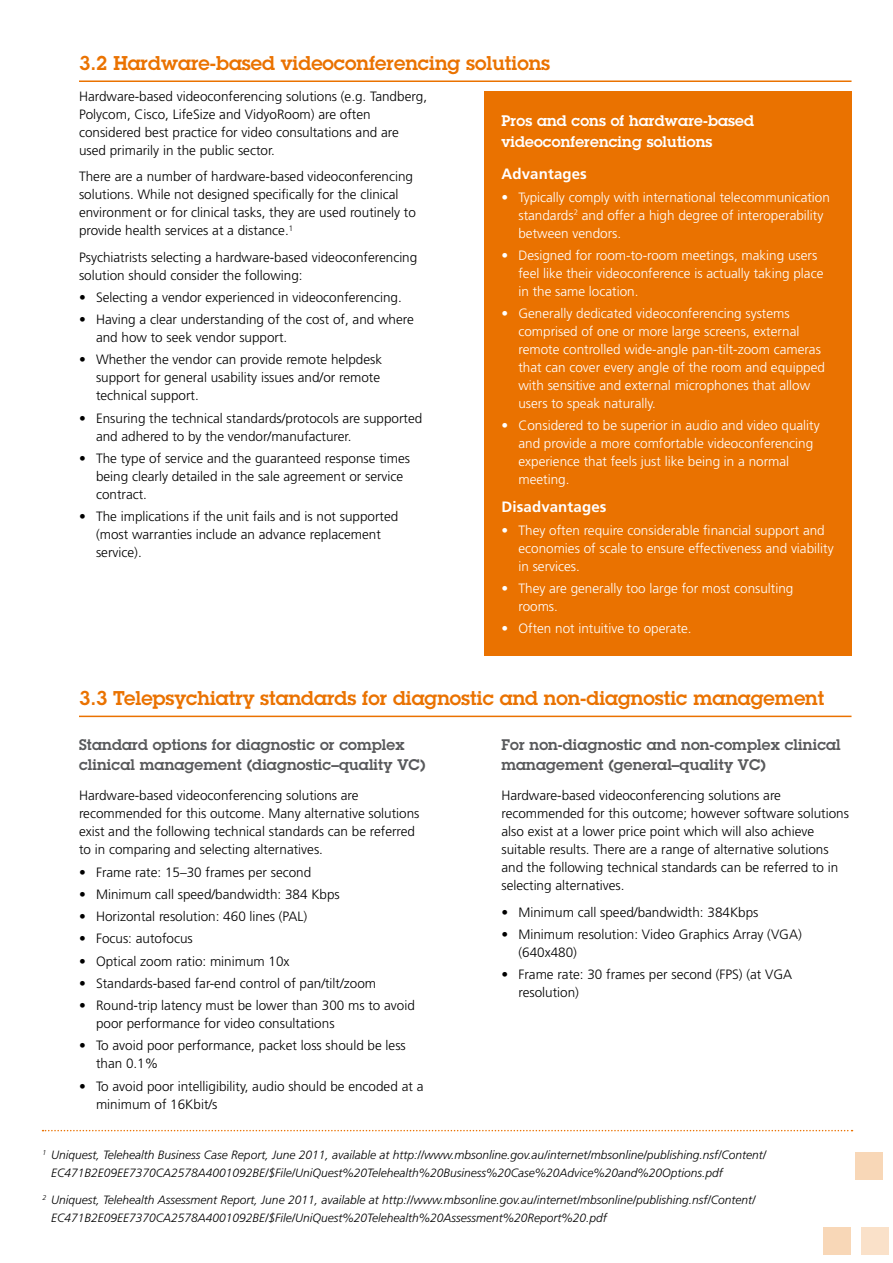
<style>
.page{position:relative;width:893px;height:1263px;background:#fff}
.page>*{position:absolute;margin:0;border:0;box-sizing:border-box;transform-origin:0 0}
.t1{font:600 19.5px "Lubalin Graph";color:#ea7200}
.t2{font:600 15px/19.5px "Lubalin Graph";letter-spacing:.01em;color:#58595b}
.t3{font:600 15px/21px "Lubalin Graph";letter-spacing:.01em;color:#fff}
.t4{font:700 15px "Frutiger";letter-spacing:.01em;color:#fff}
.t5{font:300 13.5px/18px "Frutiger";color:#000}
.t6{font:300 13.5px/18px "Frutiger";color:#fff}
.t7{font:italic 300 12px/18px "Frutiger";color:#000}
</style>
<div class="page">
<div style="left:861px;top:1227px;width:27px;height:27px;background:#fae1c9"></div>
<div style="left:855px;top:1152px;width:28px;height:27px;background:#f8d7b7"></div>
<div style="left:823px;top:1227px;width:27px;height:27px;background:#f8d7b7"></div>
<div style="left:484px;top:91px;width:367px;height:565px;background:#ea7200"></div>
<hr style="left:79px;top:80px;width:772px;height:2px;background:#ea7200">
<hr style="left:79px;top:716px;width:772px;height:1px;background:#ea7200">
<svg style="left:43px;top:1130px;width:809px;height:1px"></svg>
<h1 class="t1" style="left:79px;top:50px;width:473px">3.2 Hardware-based videoconferencing solutions</h1>
<p class="t5" style="left:79px;top:87px;width:350px">Hardware-based videoconferencing solutions (e.g. Tandberg, Polycom, Cisco, LifeSize and VidyoRoom) are often considered best practice for video consultations and are used primarily in the public sector.</p>
<p class="t5" style="left:79px;top:168px;width:338px">There are a number of hardware-based videoconferencing solutions. While not designed specifically for the clinical environment or for clinical tasks, they are used routinely to provide health services at a distance.<sup>1</sup></p>
<p class="t5" style="left:79px;top:248px;width:340px">Psychiatrists selecting a hardware-based videoconferencing solution should consider the following:</p>
<p class="t5" style="left:79px;top:288px;width:324px">• Selecting a vendor experienced in videoconferencing.</p>
<p class="t5" style="left:96px;top:311px;width:319px;text-indent:-17px">• Having a clear understanding of the cost of, and where and how to seek vendor support.</p>
<p class="t5" style="left:96px;top:351px;width:288px;text-indent:-17px">• Whether the vendor can provide remote helpdesk support for general usability issues and/or remote technical support.</p>
<p class="t5" style="left:96px;top:409px;width:328px;text-indent:-17px">• Ensuring the technical standards/protocols are supported and adhered to by the vendor/manufacturer.</p>
<p class="t5" style="left:96px;top:449px;width:316px;text-indent:-17px">• The type of service and the guaranteed response times being clearly detailed in the sale agreement or service contract.</p>
<p class="t5" style="left:96px;top:508px;width:304px;text-indent:-17px">• The implications if the unit fails and is not supported (most warranties include an advance replacement service).</p>
<p class="t3" style="left:501px;top:110px;width:254px">Pros and cons of hardware-based videoconferencing solutions</p>
<p class="t4" style="left:501px;top:165px;width:87px">Advantages</p>
<p class="t6" style="left:518px;top:188px;width:313px;text-indent:-17px">• Typically comply with international telecommunication standards<sup>2</sup> and offer a high degree of interoperability between vendors.</p>
<p class="t6" style="left:518px;top:246px;width:306px;text-indent:-17px">• Designed for room-to-room meetings, making users feel like their videoconference is actually taking place in the same location.</p>
<p class="t6" style="left:518px;top:305px;width:308px;text-indent:-17px">• Generally dedicated videoconferencing systems comprised of one or more large screens, external remote controlled wide-angle pan-tilt-zoom cameras that can cover every angle of the room and equipped with sensitive and external microphones that allow users to speak naturally.</p>
<p class="t6" style="left:518px;top:417px;width:303px;text-indent:-17px">• Considered to be superior in audio and video quality and provide a more comfortable videoconferencing experience that feels just like being in a normal meeting.</p>
<p class="t4" style="left:501px;top:498px;width:107px">Disadvantages</p>
<p class="t6" style="left:518px;top:521px;width:317px;text-indent:-17px">• They often require considerable financial support and economies of scale to ensure effectiveness and viability in services.</p>
<p class="t6" style="left:518px;top:579px;width:277px;text-indent:-17px">• They are generally too large for most consulting rooms.</p>
<p class="t6" style="left:501px;top:620px;width:192px">• Often not intuitive to operate.</p>
<h1 class="t1" style="left:79px;top:685px;width:747px">3.3 Telepsychiatry standards for diagnostic and non-diagnostic management</h1>
<p class="t2" style="left:79px;top:735px;width:348px">Standard options for diagnostic or complex clinical management (diagnostic–quality VC)</p>
<p class="t5" style="left:79px;top:787px;width:342px">Hardware-based videoconferencing solutions are recommended for this outcome. Many alternative solutions exist and the following technical standards can be referred to in comparing and selecting alternatives.</p>
<p class="t5" style="left:79px;top:863px;width:234px">• Frame rate: 15–30 frames per second</p>
<p class="t5" style="left:79px;top:885px;width:262px">• Minimum call speed/bandwidth: 384 Kbps</p>
<p class="t5" style="left:79px;top:907px;width:230px">• Horizontal resolution: 460 lines (PAL)</p>
<p class="t5" style="left:79px;top:930px;width:115px">• Focus: autofocus</p>
<p class="t5" style="left:79px;top:952px;width:212px">• Optical zoom ratio: minimum 10x</p>
<p class="t5" style="left:79px;top:974px;width:299px">• Standards-based far-end control of pan/tilt/zoom</p>
<p class="t5" style="left:96px;top:996px;width:320px;text-indent:-17px">• Round-trip latency must be lower than 300 ms to avoid poor performance for video consultations</p>
<p class="t5" style="left:96px;top:1037px;width:311px;text-indent:-17px">• To avoid poor performance, packet loss should be less than 0.1%</p>
<p class="t5" style="left:96px;top:1077px;width:329px;text-indent:-17px">• To avoid poor intelligibility, audio should be encoded at a minimum of 16Kbit/s</p>
<p class="t2" style="left:501px;top:735px;width:341px">For non-diagnostic and non-complex clinical management (general–quality VC)</p>
<p class="t5" style="left:501px;top:787px;width:349px">Hardware-based videoconferencing solutions are recommended for this outcome; however software solutions also exist at a lower price point which will also achieve suitable results. There are a range of alternative solutions and the following technical standards can be referred to in selecting alternatives.</p>
<p class="t5" style="left:501px;top:903px;width:259px">• Minimum call speed/bandwidth: 384Kbps</p>
<p class="t5" style="left:518px;top:925px;width:285px;text-indent:-17px">• Minimum resolution: Video Graphics Array (VGA) (640x480)</p>
<p class="t5" style="left:518px;top:966px;width:275px;text-indent:-17px">• Frame rate: 30 frames per second (FPS) (at VGA resolution)</p>
<p class="t7" style="left:51px;top:1146px;width:717px;text-indent:-9px"><sup>1</sup> Uniquest, Telehealth Business Case Report, June 2011, available at http://www.mbsonline.gov.au/internet/mbsonline/publishing.nsf/Content/<br>EC471B2E09EE7370CA2578A4001092BE/$File/UniQuest%20Telehealth%20Business%20Case%20Advice%20and%20Options.pdf</p>
<p class="t7" style="left:51px;top:1191px;width:706px;text-indent:-9px"><sup>2</sup> Uniquest, Telehealth Assessment Report, June 2011, available at http://www.mbsonline.gov.au/internet/mbsonline/publishing.nsf/Content/<br>EC471B2E09EE7370CA2578A4001092BE/$File/UniQuest%20Telehealth%20Assessment%20Report%20.pdf</p>
</div>
